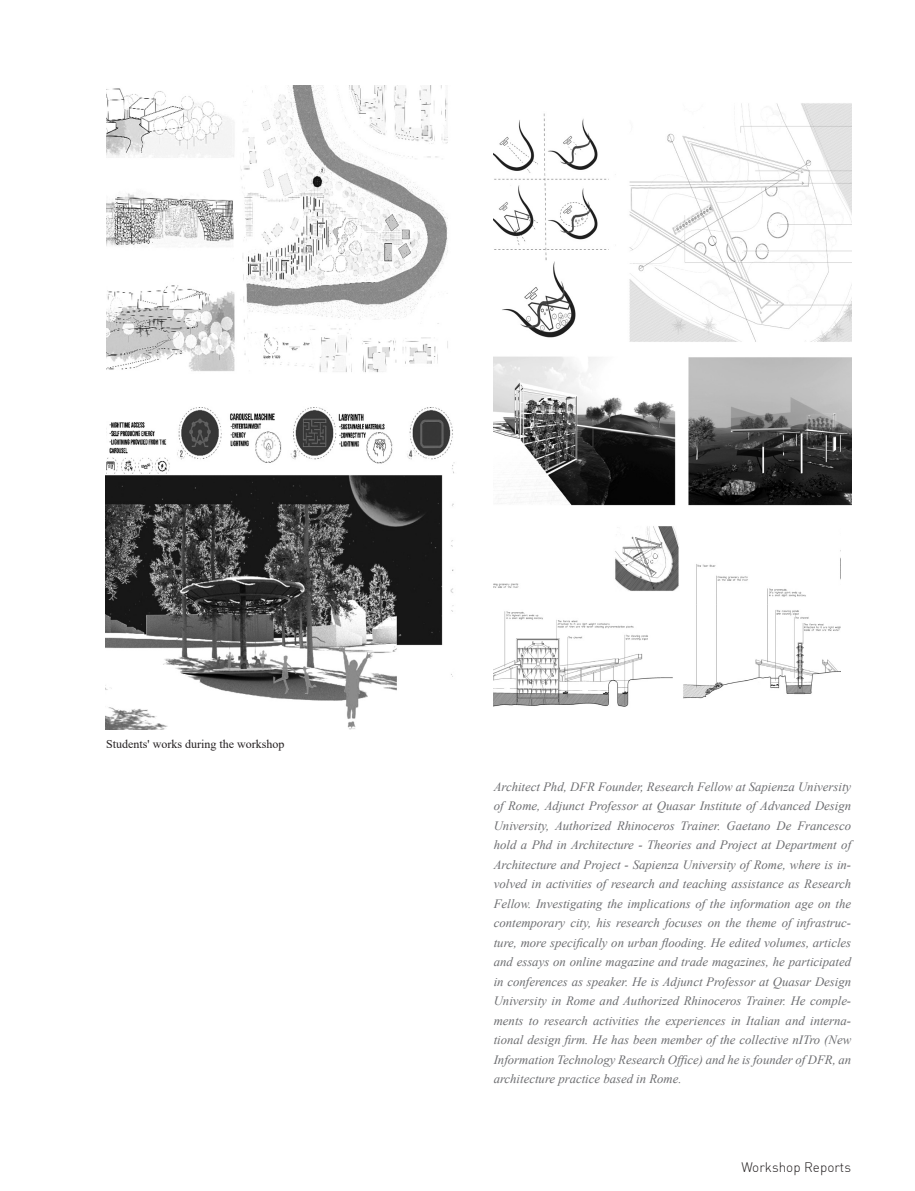
<style>
.page{position:relative;width:915px;height:1191px;background:#fff}
.page>*{position:absolute;margin:0;border:0;box-sizing:border-box;transform-origin:0 0}
.t1{font:300 13.5px "DIN";color:#231f20}
.t2{font:italic 12.75px/19.5px "Times New Roman";color:#6c6d70;text-align:justify}
.t3{font:12px "Times New Roman";color:#231f20}
</style>
<div class="page">
<img style="left:105px;top:85px;width:350px;height:644px">
<img style="left:493px;top:103px;width:357px;height:239px">
<img style="left:493px;top:526px;width:347px;height:181px">
<img style="left:493px;top:356px;width:357px;height:150px">
<p class="t3" style="left:106px;top:737px;width:180px">Students' works during the workshop</p>
<p class="t2" style="left:493px;top:777px;width:359px">Architect Phd, DFR Founder, Research Fellow at Sapienza University of Rome, Adjunct Professor at Quasar Institute of Advanced Design University, Authorized Rhinoceros Trainer. Gaetano De Francesco hold a Phd in Architecture - Theories and Project at Department of Architecture and Project - Sapienza University of Rome, where is in&shy;volved in activities of research and teaching assistance as Research Fellow. Investigating the implications of the information age on the contemporary city, his research focuses on the theme of infrastruc&shy;ture, more specifically on urban flooding. He edited volumes, articles and essays on online magazine and trade magazines, he participated in conferences as speaker. He is Adjunct Professor at Quasar Design University in Rome and Authorized Rhinoceros Trainer. He comple&shy;ments to research activities the experiences in Italian and interna&shy;tional design firm. He has been member of the collective nITro (New Information Technology Research Office) and he is founder of DFR, an architecture practice based in Rome.</p>
<p class="t1" style="left:741px;top:1159px;width:111px">Workshop Reports</p>
</div>
